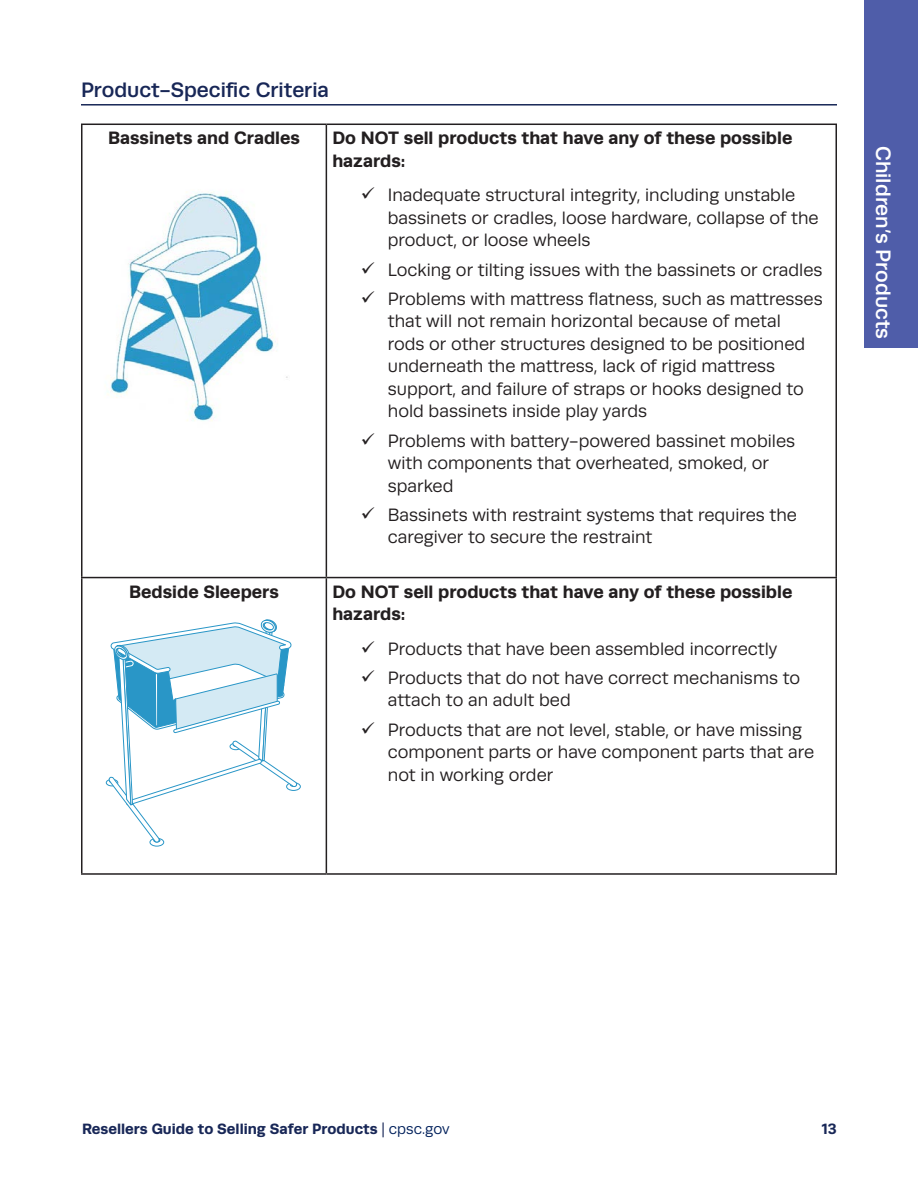
<style>
.page{position:relative;width:918px;height:1188px;background:#fff}
.page>*{position:absolute;margin:0;border:0;box-sizing:border-box;transform-origin:0 0}
.Heading_3{font:500 21px "Runda";color:#182757}
.t1{font:500 21px "Runda";color:#fff}
.t2{font:18px/22.5px "Runda";color:#231f20}
.Body_Text{font:700 18px/22.5px "Runda";color:#231f20}
.t3{font:700 15px "Runda";color:#182757}
.s1{font-weight:400}
.s2{font-weight:400;color:#00205b}
</style>
<div class="page">
<div style="left:864px;top:0;width:54px;height:348px;background:#4f5da9"></div>
<hr style="left:81px;top:104px;width:756px;height:2px;background:#182757">
<hr style="left:81px;top:124px;width:245px;height:1px;background:#231f20">
<hr style="left:81px;top:125px;width:1px;height:452px;background:#231f20">
<hr style="left:326px;top:124px;width:511px;height:1px;background:#231f20">
<hr style="left:326px;top:125px;width:1px;height:452px;background:#231f20">
<hr style="left:836px;top:125px;width:1px;height:452px;background:#231f20">
<hr style="left:81px;top:577px;width:245px;height:1px;background:#231f20">
<hr style="left:81px;top:578px;width:1px;height:295px;background:#231f20">
<hr style="left:326px;top:577px;width:511px;height:1px;background:#231f20">
<hr style="left:326px;top:578px;width:1px;height:295px;background:#231f20">
<hr style="left:836px;top:578px;width:1px;height:295px;background:#231f20">
<hr style="left:81px;top:873px;width:245px;height:2px;background:#231f20">
<hr style="left:326px;top:873px;width:511px;height:2px;background:#231f20">
<img style="left:107px;top:192px;width:181px;height:229px">
<div style="left:286px;top:782px;width:15px;height:9px;border:1px solid #2996c7;border-radius:50%"></div>
<div style="left:106px;top:779px;width:12px;height:7px;border:1px solid #2996c7;border-radius:50%"></div>
<div style="left:150px;top:838px;width:14px;height:9px;border:1px solid #2996c7;border-radius:50%"></div>
<svg style="left:108px;top:619px;width:190px;height:224px"></svg>
<p class="Heading_3" style="left:81px;top:78px;width:250px">Product-Specific Criteria</p>
<p class="Body_Text" style="left:108px;top:127px;width:193px">Bassinets and Cradles</p>
<p class="Body_Text" style="left:332px;top:127px;width:462px">Do NOT sell products that have any of these possible hazards:</p>
<p class="t2" style="left:388px;top:184px;width:432px;text-indent:-27px">✓ Inadequate structural integrity, including unstable bassinets or cradles, loose hardware, collapse of the product, or loose wheels</p>
<p class="t2" style="left:361px;top:258px;width:463px">✓ Locking or tilting issues with the bassinets or cradles</p>
<p class="t2" style="left:388px;top:288px;width:436px;text-indent:-27px">✓ Problems with mattress flatness, such as mattresses that will not remain horizontal because of metal<br>rods or other structures designed to be positioned underneath the mattress, lack of rigid mattress support, and failure of straps or hooks designed to hold bassinets inside play yards</p>
<p class="t2" style="left:388px;top:429px;width:409px;text-indent:-27px">✓ Problems with battery-powered bassinet mobiles with components that overheated, smoked, or sparked</p>
<p class="t2" style="left:388px;top:504px;width:411px;text-indent:-27px">✓ Bassinets with restraint systems that requires the caregiver to secure the restraint</p>
<p class="Body_Text" style="left:129px;top:580px;width:151px">Bedside Sleepers</p>
<p class="Body_Text" style="left:332px;top:580px;width:462px">Do NOT sell products that have any of these possible hazards:</p>
<p class="t2" style="left:361px;top:637px;width:418px">✓ Products that have been assembled incorrectly</p>
<p class="t2" style="left:388px;top:667px;width:414px;text-indent:-27px">✓ Products that do not have correct mechanisms to attach to an adult bed</p>
<p class="t2" style="left:388px;top:718px;width:428px;text-indent:-27px">✓ Products that are not level, stable, or have missing component parts or have component parts that are not in working order</p>
<p class="t1" style="left:895px;top:146px;width:195px;rotate:90deg">Children’s Products</p>
<p class="t3" style="left:82px;top:1120px;width:369px">Resellers Guide to Selling Safer Products <span class="s1">|</span> <span class="s2">cpsc.gov</span></p>
<p class="t3" style="left:822px;top:1120px;width:16px">13</p>
</div>
